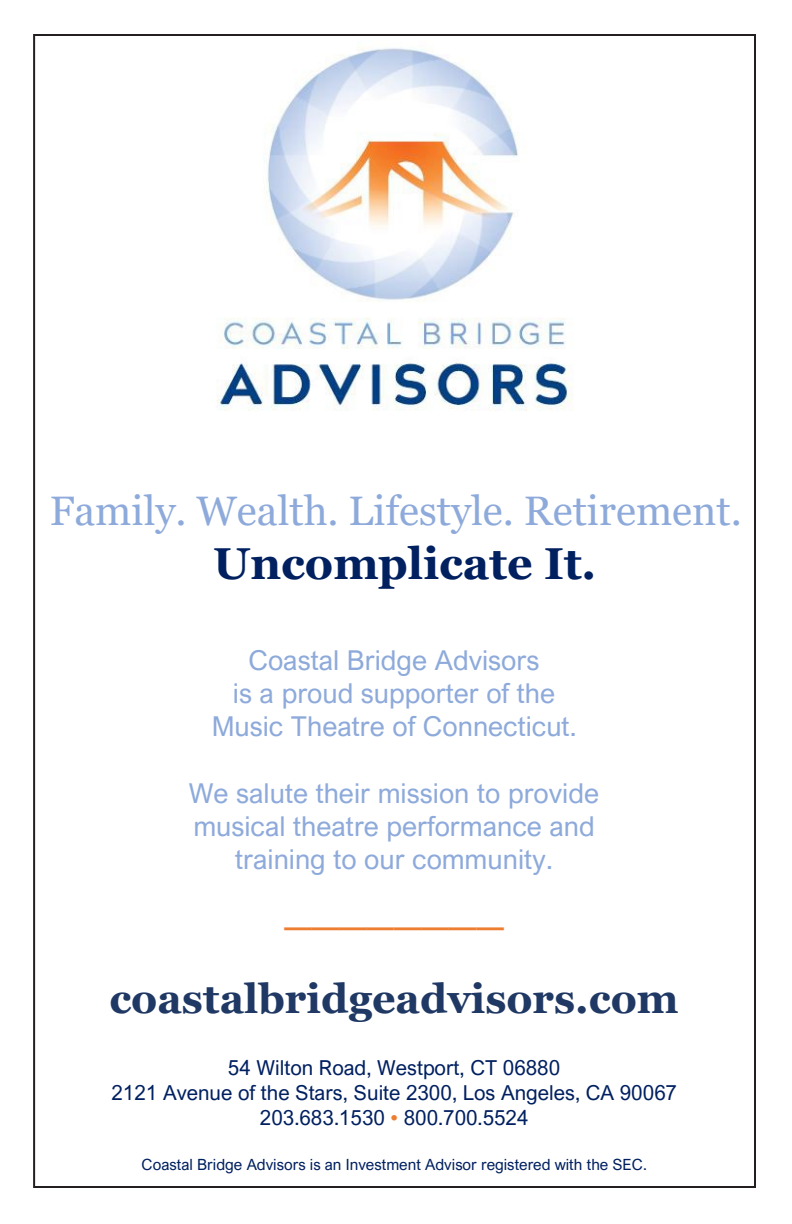
<style>
.page{position:relative;width:792px;height:1224px;background:#fff}
.page>*{position:absolute;margin:0;border:0;box-sizing:border-box;transform-origin:0 0}
.t1{font:700 44.8px "Georgia";color:#002060}
.t2{font:41.2px "Georgia";color:#8eaadb}
.t3{font:700 41.2px "Georgia";color:#1f3864}
.t4{font:27.4px/33.2px "Arial Nova";color:#8eaadb;text-align:center}
.t5{font:700 27.4px "Arial Nova";color:#ed7d31}
.t6{font:20.6px/24.8px "Arial Nova";letter-spacing:.005em;color:#002060;text-align:center}
.t7{font:15.4px "Arial Nova";color:#002060}
.s1{color:#ed7d31}
</style>
<div class="page">
<img style="left:216px;top:48px;width:357px;height:363px">
<p class="t2" style="left:50px;top:486px;width:694px">Family. Wealth. Lifestyle. Retirement.</p>
<p class="t1" style="left:213px;top:534px;width:385px">Uncomplicate It.</p>
<p class="t4" style="left:212px;top:643px;width:366px">Coastal Bridge Advisors<br>is a proud supporter of the<br>Music Theatre of Connecticut.</p>
<p class="t4" style="left:189px;top:776px;width:412px">We salute their mission to provide musical theatre performance and training to our community.</p>
<p class="t5" style="left:284px;top:910px;width:221px">————————</p>
<p class="t3" style="left:109px;top:972px;width:571px">coastalbridgeadvisors.com</p>
<p class="t6" style="left:111px;top:1056px;width:567px">54 Wilton Road, Westport, CT 06880<br>2121 Avenue of the Stars, Suite 2300, Los Angeles, CA 90067<br>203.683.1530 <span class="s1">•</span> 800.700.5524</p>
<p class="t7" style="left:142px;top:1156px;width:507px">Coastal Bridge Advisors is an Investment Advisor registered with the SEC.</p>
</div>
